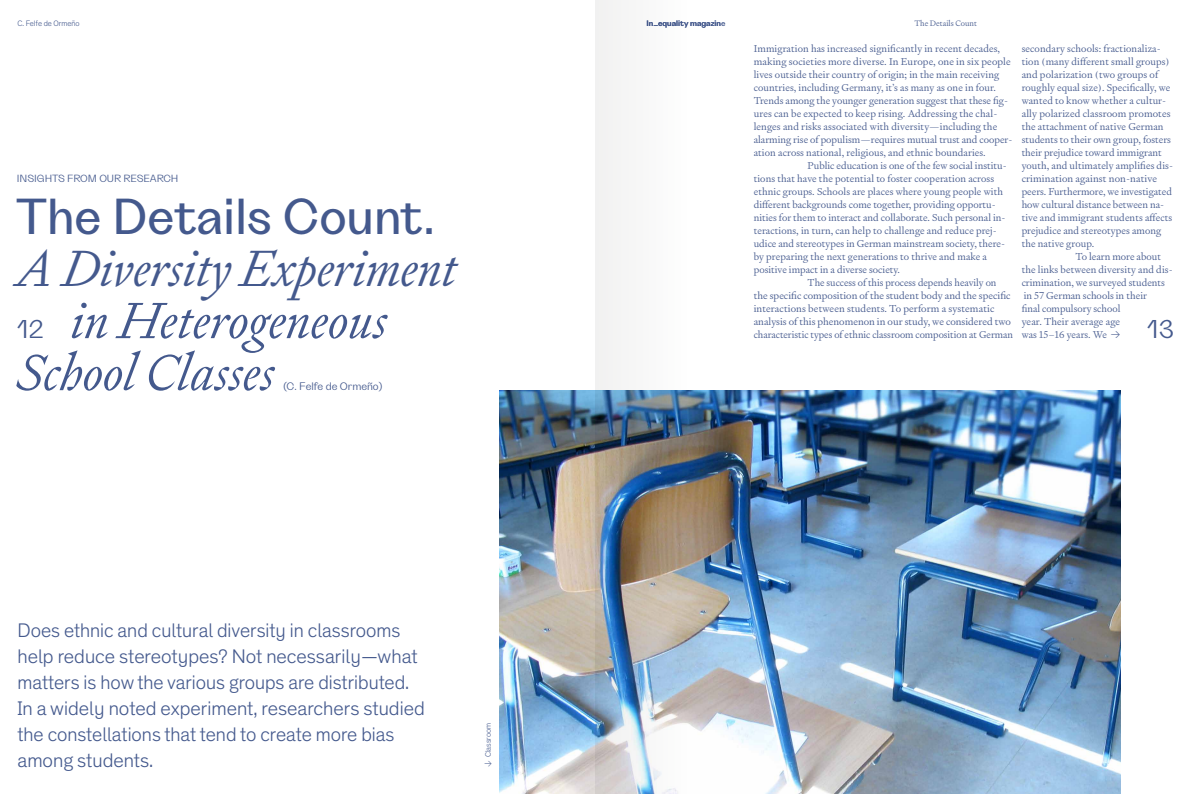
<style>
.page{position:relative;width:1191px;height:794px;background:#fff}
.page>*{position:absolute;margin:0;border:0;box-sizing:border-box;transform-origin:0 0}
.t1{font:italic 300 51px "Signifier";color:#44598d}
.t2{font:500 51px "Grotta";color:#44598d}
.t3{font:26px "Grotta";color:#44598d}
.t4{font:300 20px/26px "Theinhardt";color:#44598d}
.t5{font:11px "Grotta";color:#44598d}
.t6{font:10.5px "Grotta";color:#44598d}
.t7{font:300 10.1px "Signifier";color:#44598d}
.t8{font:300 10px/13px "Signifier";letter-spacing:.01em;color:#44598d}
.t9{font:300 8px "Theinhardt";color:#44598d}
.t10{font:600 8px "Grotta";color:#44598d}
.t11{font:300 8px "Signifier";color:#44598d}
.s1{font-family:"Theinhardt"}
</style>
<div class="page">
<img style="left:499px;top:390px;width:621px;height:404px">
<img style="left:595px;top:0;width:96px;height:794px">
<p class="t9" style="left:17px;top:19px;width:64px">C. Felfe de Ormeño</p>
<p class="t10" style="left:646px;top:19px;width:80px">In_equality magazine</p>
<p class="t11" style="left:914px;top:18px;width:64px">The Details Count</p>
<p class="t8" style="left:753px;top:42px;width:248px">Immigration has increased significantly in recent decades,</p>
<p class="t8" style="left:753px;top:55px;width:259px">making societies more diverse. In Europe, one in six people</p>
<p class="t8" style="left:753px;top:68px;width:247px">lives outside their country of origin; in the main receiving</p>
<p class="t8" style="left:753px;top:81px;width:244px">countries, including Germany, it’s as many as one in four.</p>
<p class="t8" style="left:753px;top:94px;width:256px">Trends among the younger generation suggest that these fig-</p>
<p class="t8" style="left:753px;top:107px;width:245px">ures can be expected to keep rising. Addressing the chal-</p>
<p class="t8" style="left:753px;top:120px;width:245px">lenges and risks associated with diversity—including the</p>
<p class="t8" style="left:753px;top:133px;width:260px">alarming rise of populism—requires mutual trust and cooper-</p>
<p class="t8" style="left:753px;top:146px;width:233px">ation across national, religious, and ethnic boundaries.</p>
<p class="t8" style="left:807px;top:159px;width:201px">Public education is one of the few social institu-</p>
<p class="t8" style="left:753px;top:172px;width:242px">tions that have the potential to foster cooperation across</p>
<p class="t8" style="left:753px;top:185px;width:251px">ethnic groups. Schools are places where young people with</p>
<p class="t8" style="left:753px;top:198px;width:243px">different backgrounds come together, providing opportu-</p>
<p class="t8" style="left:753px;top:211px;width:253px">nities for them to interact and collaborate. Such personal in-</p>
<p class="t8" style="left:753px;top:224px;width:244px">teractions, in turn, can help to challenge and reduce prej-</p>
<p class="t8" style="left:753px;top:237px;width:253px">udice and stereotypes in German mainstream society, there-</p>
<p class="t8" style="left:753px;top:250px;width:235px">by preparing the next generations to thrive and make a</p>
<p class="t8" style="left:753px;top:263px;width:148px">positive impact in a diverse society.</p>
<p class="t8" style="left:807px;top:276px;width:190px">The success of this process depends heavily on</p>
<p class="t8" style="left:753px;top:289px;width:258px">the specific composition of the student body and the specific</p>
<p class="t8" style="left:753px;top:302px;width:242px">interactions between students. To perform a systematic</p>
<p class="t8" style="left:753px;top:315px;width:259px">analysis of this phenomenon in our study, we considered two</p>
<p class="t8" style="left:753px;top:328px;width:261px">characteristic types of ethnic classroom composition at German</p>
<p class="t8" style="left:1021px;top:42px;width:153px">secondary schools: fractionaliza&shy;tion (many different small groups) and polarization (two groups of roughly equal size). Specifically, we wanted to know whether a cultur&shy;ally polarized classroom promotes the attachment of native German students to their own group, fosters their prejudice toward immigrant youth, and ultimately amplifies dis&shy;crimination against non-native peers. Furthermore, we investigated how cultural distance between na&shy;tive and immigrant students affects prejudice and stereotypes among the native group.</p>
<p class="t7" style="left:1075px;top:250px;width:87px">To learn more about</p>
<p class="t8" style="left:1021px;top:263px;width:153px">the links between diversity and dis&shy;crimination, we surveyed students in 57 German schools in their<br>final compulsory school<br>year. Their average age<br>was 15–16 years. We <span class="s1">→</span></p>
<p class="t6" style="left:17px;top:172px;width:163px">INSIGHTS FROM OUR RESEARCH</p>
<h1 class="t2" style="left:16px;top:187px;width:420px">The Details Count.</h1>
<h1 class="t1" style="left:16px;top:237px;width:442px">A Diversity Experiment</h1>
<h1 class="t1" style="left:71px;top:289px;width:318px">in Heterogeneous</h1>
<h1 class="t1" style="left:16px;top:341px;width:260px">School Classes</h1>
<h2 class="t3" style="left:17px;top:314px;width:28px">12</h2>
<h2 class="t3" style="left:1147px;top:314px;width:28px">13</h2>
<p class="t5" style="left:283px;top:380px;width:100px">(C. Felfe de Ormeño)</p>
<p class="t4" style="left:17px;top:618px;width:409px">Does ethnic and cultural diversity in classrooms help reduce stereotypes? Not necessarily—what matters is how the various groups are distributed.<br>In a widely noted experiment, researchers studied the constellations that tend to create more bias among students.</p>
<p class="t9" style="left:483px;top:767px;width:46px;rotate:-90deg">↓ Classroom</p>
</div>
